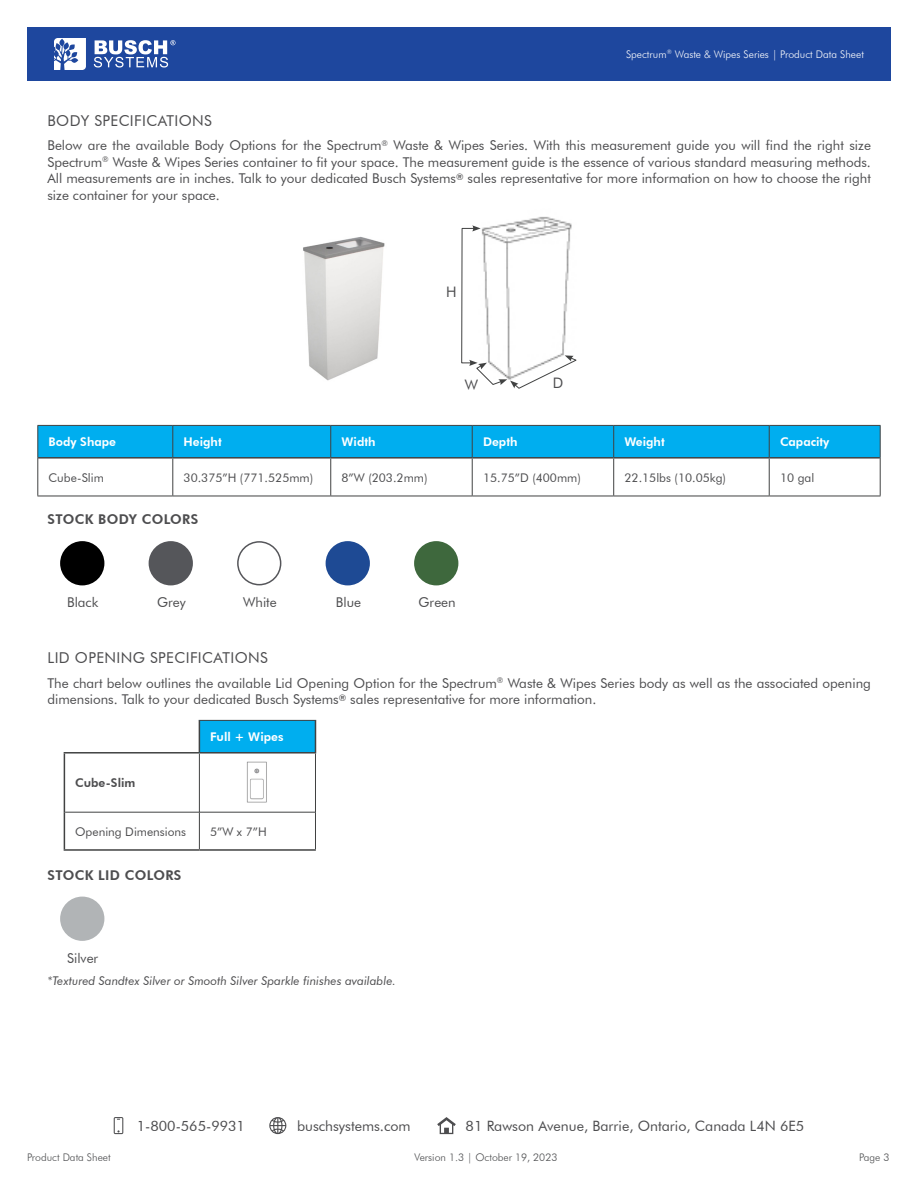
<style>
.page{position:relative;width:918px;height:1188px;background:#fff}
.page>*{position:absolute;margin:0;border:0;box-sizing:border-box;transform-origin:0 0}
.t1{font:15px "Futura BT";letter-spacing:.025em;color:#4d4d4f}
.t2{font:14.55px "Futura BT";color:#4d4d4f}
.t3{font:14.25px "Futura BT";color:#4d4d4f}
.t4{font:13.5px/16.5px "Futura BT";color:#4d4d4f;text-align:justify}
.t5{font:800 13.5px "Futura BT";letter-spacing:.025em;color:#4d4d4f}
.t6{font:12px "Futura BT";color:#4d4d4f}
.t7{font:italic 12px "Futura BT";color:#4d4d4f}
.t8{font:800 12px "Futura BT";color:#fff}
.t9{font:800 12px "Futura BT";color:#4d4d4f}
.t10{font:300 10.5px "Futura BT";color:#4c4d4f}
.t11{font:300 10.5px "Futura BT";color:#fff}
</style>
<div class="page">
<svg style="left:437px;top:1117px;width:19px;height:17px"></svg>
<svg style="left:114px;top:1117px;width:9px;height:17px"></svg>
<svg style="left:269px;top:1117px;width:17px;height:17px"></svg>
<div style="left:27px;top:27px;width:864px;height:54px;background:#1e479e"></div>
<svg style="left:54px;top:38px;width:32px;height:32px"></svg>
<svg style="left:94px;top:40px;width:82px;height:28px"></svg>
<div style="left:38px;top:426px;width:842px;height:31px;background:#00aeef"></div>
<hr style="left:37px;top:458px;width:1px;height:38px;background:#414242">
<hr style="left:172px;top:459px;width:1px;height:37px;background:#414242">
<hr style="left:330px;top:459px;width:1px;height:37px;background:#414242">
<hr style="left:472px;top:459px;width:1px;height:37px;background:#414242">
<hr style="left:613px;top:459px;width:1px;height:37px;background:#414242">
<hr style="left:769px;top:459px;width:1px;height:37px;background:#414242">
<hr style="left:880px;top:458px;width:1px;height:38px;background:#414242">
<hr style="left:37px;top:496px;width:136px;height:1px;background:#414242">
<hr style="left:173px;top:496px;width:158px;height:1px;background:#414242">
<hr style="left:331px;top:496px;width:141px;height:1px;background:#414242">
<hr style="left:472px;top:496px;width:142px;height:1px;background:#414242">
<hr style="left:614px;top:496px;width:155px;height:1px;background:#414242">
<hr style="left:769px;top:496px;width:112px;height:1px;background:#414242">
<hr style="left:37px;top:425px;width:136px;height:1px;background:#414242">
<hr style="left:37px;top:426px;width:1px;height:32px;background:#414242">
<hr style="left:173px;top:425px;width:158px;height:1px;background:#414242">
<hr style="left:172px;top:426px;width:1px;height:31px;background:#414242">
<hr style="left:331px;top:425px;width:141px;height:1px;background:#414242">
<hr style="left:330px;top:426px;width:1px;height:31px;background:#414242">
<hr style="left:472px;top:425px;width:142px;height:1px;background:#414242">
<hr style="left:472px;top:426px;width:1px;height:31px;background:#414242">
<hr style="left:614px;top:425px;width:155px;height:1px;background:#414242">
<hr style="left:613px;top:426px;width:1px;height:31px;background:#414242">
<hr style="left:769px;top:425px;width:112px;height:1px;background:#414242">
<hr style="left:769px;top:426px;width:1px;height:31px;background:#414242">
<hr style="left:880px;top:426px;width:1px;height:32px;background:#414242">
<hr style="left:38px;top:457px;width:135px;height:2px;background:#414242">
<hr style="left:173px;top:457px;width:158px;height:2px;background:#414242">
<hr style="left:331px;top:457px;width:141px;height:2px;background:#414242">
<hr style="left:472px;top:457px;width:142px;height:2px;background:#414242">
<hr style="left:614px;top:457px;width:155px;height:2px;background:#414242">
<hr style="left:769px;top:457px;width:111px;height:2px;background:#414242">
<div style="left:60px;top:541px;width:44px;height:44px;background:#000;border-radius:50%"></div>
<div style="left:149px;top:541px;width:44px;height:44px;background:#55565a;border-radius:50%"></div>
<div style="left:326px;top:541px;width:44px;height:44px;background:#1e4a94;border-radius:50%"></div>
<div style="left:237px;top:541px;width:44px;height:44px;border:2px solid #55565a;border-radius:50%"></div>
<div style="left:414px;top:541px;width:44px;height:44px;background:#3e683d;border-radius:50%"></div>
<div style="left:199px;top:720px;width:116px;height:33px;background:#00aeef"></div>
<hr style="left:199px;top:754px;width:1px;height:58px;background:#414242">
<hr style="left:315px;top:754px;width:1px;height:58px;background:#414242">
<hr style="left:199px;top:812px;width:1px;height:37px;background:#414242">
<hr style="left:315px;top:812px;width:1px;height:37px;background:#414242">
<hr style="left:199px;top:720px;width:117px;height:1px;background:#414242">
<hr style="left:64px;top:752px;width:135px;height:2px;background:#414242">
<hr style="left:199px;top:752px;width:117px;height:2px;background:#414242">
<hr style="left:65px;top:812px;width:134px;height:1px;background:#414242">
<hr style="left:199px;top:812px;width:116px;height:1px;background:#414242">
<hr style="left:64px;top:754px;width:1px;height:58px;background:#414242">
<hr style="left:64px;top:812px;width:1px;height:37px;background:#414242">
<hr style="left:64px;top:849px;width:135px;height:2px;background:#414242">
<hr style="left:199px;top:849px;width:117px;height:2px;background:#414242">
<hr style="left:199px;top:721px;width:1px;height:31px;background:#414242">
<hr style="left:315px;top:721px;width:1px;height:31px;background:#414242">
<img style="left:246px;top:761px;width:21px;height:42px">
<div style="left:60px;top:897px;width:44px;height:44px;background:#b1b4b6;border-radius:50%"></div>
<img style="left:303px;top:236px;width:82px;height:145px">
<img style="left:498px;top:216px;width:74px;height:9px">
<svg style="left:461px;top:225px;width:116px;height:164px"></svg>
<p class="t1" style="left:47px;top:111px;width:166px">BODY SPECIFICATIONS</p>
<p class="t11" style="left:626px;top:48px;width:239px">Spectrum<sup>®</sup> Waste &amp; Wipes Series | Product Data Sheet</p>
<p class="t4" style="left:47px;top:137px;width:825px">Below are the available Body Options for the Spectrum<sup>®</sup> Waste &amp; Wipes Series. With this measurement guide you will find the right size Spectrum<sup>®</sup> Waste &amp; Wipes Series container to fit your space. The measurement guide is the essence of various standard measuring methods.<br>All measurements are in inches. Talk to your dedicated Busch Systems<sup>®</sup> sales representative for more information on how to choose the right size container for your space.</p>
<p class="t2" style="left:446px;top:283px;width:12px">H</p>
<p class="t2" style="left:465px;top:376px;width:15px">W</p>
<p class="t2" style="left:553px;top:374px;width:12px">D</p>
<p class="t8" style="left:49px;top:435px;width:69px">Body Shape</p>
<p class="t8" style="left:184px;top:435px;width:40px">Height</p>
<p class="t8" style="left:342px;top:435px;width:35px">Width</p>
<p class="t8" style="left:483px;top:435px;width:36px">Depth</p>
<p class="t8" style="left:625px;top:435px;width:42px">Weight</p>
<p class="t8" style="left:780px;top:435px;width:51px">Capacity</p>
<p class="t6" style="left:49px;top:470px;width:57px">Cube-Slim</p>
<p class="t6" style="left:184px;top:470px;width:131px">30.375”H (771.525mm)</p>
<p class="t6" style="left:342px;top:470px;width:87px">8”W (203.2mm)</p>
<p class="t6" style="left:483px;top:470px;width:99px">15.75”D (400mm)</p>
<p class="t6" style="left:625px;top:470px;width:103px">22.15lbs (10.05kg)</p>
<p class="t6" style="left:780px;top:470px;width:36px">10 gal</p>
<p class="t5" style="left:47px;top:511px;width:152px">STOCK BODY COLORS</p>
<p class="t4" style="left:67px;top:594px;width:33px">Black</p>
<p class="t4" style="left:157px;top:594px;width:30px">Grey</p>
<p class="t4" style="left:243px;top:594px;width:35px">White</p>
<p class="t4" style="left:336px;top:594px;width:27px">Blue</p>
<p class="t4" style="left:419px;top:594px;width:39px">Green</p>
<p class="t1" style="left:47px;top:649px;width:222px">LID OPENING SPECIFICATIONS</p>
<p class="t4" style="left:47px;top:675px;width:825px">The chart below outlines the available Lid Opening Option for the Spectrum<sup>®</sup> Waste &amp; Wipes Series body as well as the associated opening dimensions. Talk to your dedicated Busch Systems<sup>®</sup> sales representative for more information.</p>
<p class="t8" style="left:210px;top:730px;width:75px">Full + Wipes</p>
<p class="t9" style="left:75px;top:775px;width:62px">Cube-Slim</p>
<p class="t6" style="left:75px;top:824px;width:112px">Opening Dimensions</p>
<p class="t6" style="left:210px;top:824px;width:58px">5”W x 7”H</p>
<p class="t5" style="left:47px;top:867px;width:136px">STOCK LID COLORS</p>
<p class="t4" style="left:67px;top:950px;width:33px">Silver</p>
<p class="t7" style="left:47px;top:973px;width:350px">*Textured Sandtex Silver or Smooth Silver Sparkle finishes available.</p>
<p class="t3" style="left:137px;top:1117px;width:110px">1-800-565-9931</p>
<p class="t3" style="left:297px;top:1117px;width:115px">buschsystems.com</p>
<p class="t3" style="left:466px;top:1117px;width:340px">81 Rawson Avenue, Barrie, Ontario, Canada L4N 6E5</p>
<p class="t10" style="left:27px;top:1151px;width:85px">Product Data Sheet</p>
<p class="t10" style="left:415px;top:1151px;width:144px">Version 1.3 | October 19, 2023</p>
<p class="t10" style="left:859px;top:1151px;width:32px">Page 3</p>
</div>
